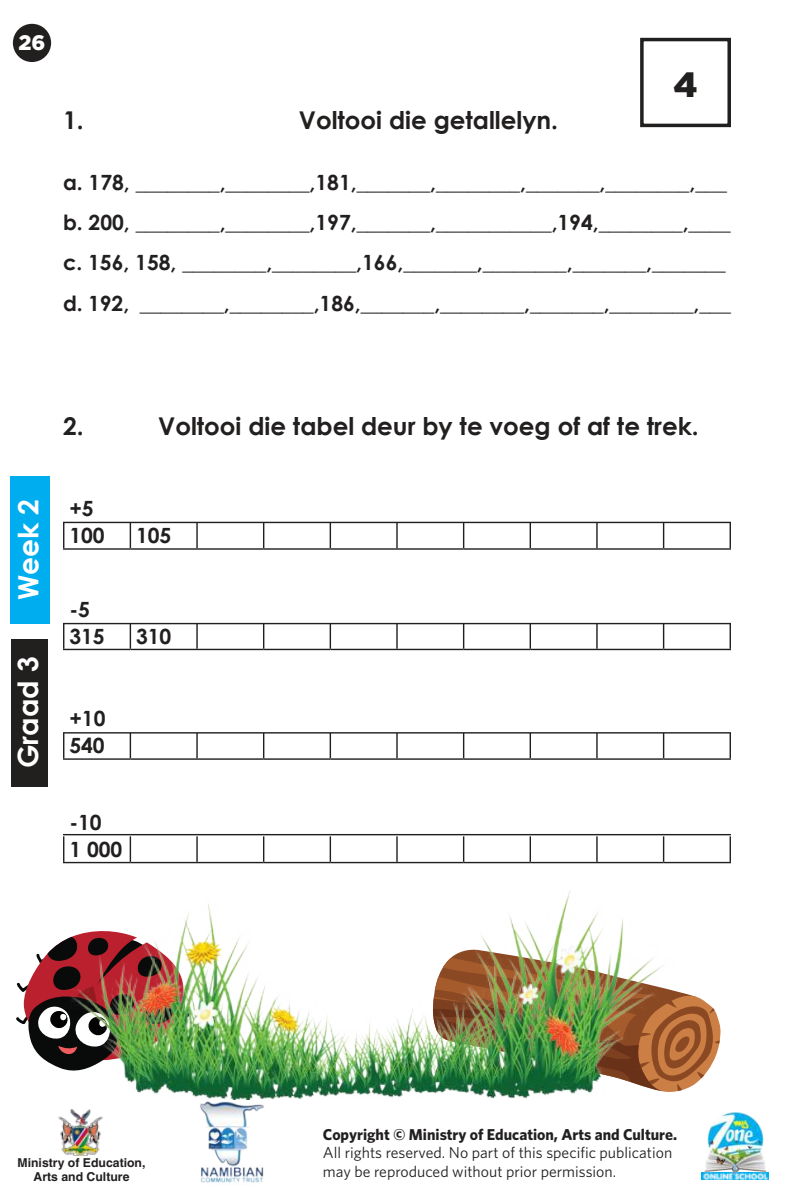
<style>
.page{position:relative;width:794px;height:1191px;background:#fff}
.page>*{position:absolute;margin:0;border:0;box-sizing:border-box;transform-origin:0 0}
.t1{font:900 35px "Gotham";color:#221f1f}
.t2{font:700 28px "Century Gothic";color:#fff}
.t3{font:700 24.5px "Century Gothic";color:#221f1f}
.t4{font:700 21px/27.1px "Century Gothic";color:#221f1f}
.t5{font:900 21px "Gotham";color:#fff}
.t6{font:15.75px/18.9px "Whitney";color:#221f1f}
.t7{font:700 15.75px "Whitney";color:#221f1f}
.t8{font:700 12.25px/14px "Helvetica";color:#221f1f;text-align:center}
</style>
<div class="page">
<div style="left:13px;top:24px;width:38px;height:38px;background:#221f1f;border-radius:50%"></div>
<img style="left:701px;top:1112px;width:68px;height:68px">
<img style="left:58px;top:1109px;width:45px;height:46px">
<img style="left:200px;top:1101px;width:64px;height:82px">
<div style="left:640px;top:38px;width:91px;height:89px;border:4px solid #221f1f"></div>
<hr style="left:196px;top:522px;width:2px;height:26px;background:#221f1f">
<hr style="left:396px;top:522px;width:2px;height:26px;background:#221f1f">
<hr style="left:529px;top:522px;width:2px;height:26px;background:#221f1f">
<hr style="left:729px;top:522px;width:2px;height:26px;background:#221f1f">
<hr style="left:63px;top:548px;width:67px;height:2px;background:#221f1f">
<hr style="left:130px;top:548px;width:67px;height:2px;background:#221f1f">
<hr style="left:197px;top:548px;width:67px;height:2px;background:#221f1f">
<hr style="left:264px;top:548px;width:66px;height:2px;background:#221f1f">
<hr style="left:330px;top:548px;width:67px;height:2px;background:#221f1f">
<hr style="left:397px;top:548px;width:66px;height:2px;background:#221f1f">
<hr style="left:463px;top:548px;width:67px;height:2px;background:#221f1f">
<hr style="left:530px;top:548px;width:67px;height:2px;background:#221f1f">
<hr style="left:597px;top:548px;width:66px;height:2px;background:#221f1f">
<hr style="left:663px;top:548px;width:68px;height:2px;background:#221f1f">
<svg style="left:63px;top:523px;width:1px;height:25px"></svg>
<svg style="left:130px;top:523px;width:1px;height:25px"></svg>
<svg style="left:263px;top:523px;width:1px;height:25px"></svg>
<svg style="left:330px;top:523px;width:1px;height:25px"></svg>
<svg style="left:463px;top:523px;width:1px;height:25px"></svg>
<svg style="left:596px;top:523px;width:1px;height:25px"></svg>
<svg style="left:663px;top:523px;width:1px;height:25px"></svg>
<hr style="left:196px;top:623px;width:2px;height:26px;background:#221f1f">
<hr style="left:396px;top:623px;width:2px;height:26px;background:#221f1f">
<hr style="left:529px;top:623px;width:2px;height:26px;background:#221f1f">
<hr style="left:729px;top:623px;width:2px;height:26px;background:#221f1f">
<hr style="left:63px;top:649px;width:67px;height:1px;background:#221f1f">
<hr style="left:130px;top:649px;width:67px;height:1px;background:#221f1f">
<hr style="left:197px;top:649px;width:67px;height:1px;background:#221f1f">
<hr style="left:264px;top:649px;width:66px;height:1px;background:#221f1f">
<hr style="left:330px;top:649px;width:67px;height:1px;background:#221f1f">
<hr style="left:397px;top:649px;width:66px;height:1px;background:#221f1f">
<hr style="left:463px;top:649px;width:67px;height:1px;background:#221f1f">
<hr style="left:530px;top:649px;width:67px;height:1px;background:#221f1f">
<hr style="left:597px;top:649px;width:66px;height:1px;background:#221f1f">
<hr style="left:663px;top:649px;width:68px;height:1px;background:#221f1f">
<svg style="left:63px;top:624px;width:1px;height:25px"></svg>
<svg style="left:130px;top:624px;width:1px;height:25px"></svg>
<svg style="left:263px;top:624px;width:1px;height:25px"></svg>
<svg style="left:330px;top:624px;width:1px;height:25px"></svg>
<svg style="left:463px;top:624px;width:1px;height:25px"></svg>
<svg style="left:596px;top:624px;width:1px;height:25px"></svg>
<svg style="left:663px;top:624px;width:1px;height:25px"></svg>
<hr style="left:196px;top:732px;width:2px;height:26px;background:#221f1f">
<hr style="left:396px;top:732px;width:2px;height:26px;background:#221f1f">
<hr style="left:529px;top:732px;width:2px;height:26px;background:#221f1f">
<hr style="left:729px;top:732px;width:2px;height:26px;background:#221f1f">
<hr style="left:63px;top:758px;width:67px;height:2px;background:#221f1f">
<hr style="left:130px;top:758px;width:67px;height:2px;background:#221f1f">
<hr style="left:197px;top:758px;width:67px;height:2px;background:#221f1f">
<hr style="left:264px;top:758px;width:66px;height:2px;background:#221f1f">
<hr style="left:330px;top:758px;width:67px;height:2px;background:#221f1f">
<hr style="left:397px;top:758px;width:66px;height:2px;background:#221f1f">
<hr style="left:463px;top:758px;width:67px;height:2px;background:#221f1f">
<hr style="left:530px;top:758px;width:67px;height:2px;background:#221f1f">
<hr style="left:597px;top:758px;width:66px;height:2px;background:#221f1f">
<hr style="left:663px;top:758px;width:68px;height:2px;background:#221f1f">
<svg style="left:63px;top:733px;width:1px;height:25px"></svg>
<svg style="left:130px;top:733px;width:1px;height:25px"></svg>
<svg style="left:263px;top:733px;width:1px;height:25px"></svg>
<svg style="left:330px;top:733px;width:1px;height:25px"></svg>
<svg style="left:463px;top:733px;width:1px;height:25px"></svg>
<svg style="left:596px;top:733px;width:1px;height:25px"></svg>
<svg style="left:663px;top:733px;width:1px;height:25px"></svg>
<hr style="left:196px;top:836px;width:2px;height:26px;background:#221f1f">
<hr style="left:396px;top:836px;width:2px;height:26px;background:#221f1f">
<hr style="left:529px;top:836px;width:2px;height:26px;background:#221f1f">
<hr style="left:729px;top:836px;width:2px;height:26px;background:#221f1f">
<hr style="left:63px;top:862px;width:67px;height:1px;background:#221f1f">
<hr style="left:130px;top:862px;width:67px;height:1px;background:#221f1f">
<hr style="left:197px;top:862px;width:67px;height:1px;background:#221f1f">
<hr style="left:264px;top:862px;width:66px;height:1px;background:#221f1f">
<hr style="left:330px;top:862px;width:67px;height:1px;background:#221f1f">
<hr style="left:397px;top:862px;width:66px;height:1px;background:#221f1f">
<hr style="left:463px;top:862px;width:67px;height:1px;background:#221f1f">
<hr style="left:530px;top:862px;width:67px;height:1px;background:#221f1f">
<hr style="left:597px;top:862px;width:66px;height:1px;background:#221f1f">
<hr style="left:663px;top:862px;width:68px;height:1px;background:#221f1f">
<svg style="left:63px;top:836px;width:1px;height:26px"></svg>
<svg style="left:130px;top:836px;width:1px;height:26px"></svg>
<svg style="left:263px;top:836px;width:1px;height:26px"></svg>
<svg style="left:330px;top:836px;width:1px;height:26px"></svg>
<svg style="left:463px;top:836px;width:1px;height:26px"></svg>
<svg style="left:596px;top:836px;width:1px;height:26px"></svg>
<svg style="left:663px;top:836px;width:1px;height:26px"></svg>
<svg style="left:673px;top:990px;width:48px;height:102px"></svg>
<svg style="left:16px;top:937px;width:55px;height:134px"></svg>
<img style="left:71px;top:891px;width:602px;height:208px">
<hr style="left:63px;top:834px;width:668px;height:1px;background:#221f1f">
<hr style="left:63px;top:732px;width:668px;height:1px;background:#221f1f">
<hr style="left:63px;top:623px;width:668px;height:1px;background:#221f1f">
<hr style="left:63px;top:522px;width:668px;height:1px;background:#221f1f">
<div style="left:11px;top:639px;width:37px;height:147px;background:#221f1f"></div>
<div style="left:10px;top:476px;width:39px;height:147px;background:#00adef"></div>
<p class="t5" style="left:18px;top:33px;width:29px">26</p>
<p class="t3" style="left:63px;top:110px;width:22px">1.</p>
<p class="t3" style="left:299px;top:110px;width:261px">Voltooi die getallelyn.</p>
<h1 class="t1" style="left:673px;top:69px;width:26px">4</h1>
<p class="t4" style="left:63px;top:164px;width:669px;line-height:40.2px">a. 178, ________,________,181,_______,________,_______,________,___ b. 200, ________,________,197,_______,___________,194,________,____ c. 156, 158, ________,________,166,_______,________,_______,_______ d. 192, ________,________,186,_______,________,_______,________,___</p>
<h2 class="t2" style="left:17px;top:600px;width:102px;rotate:-90deg">Week 2</h2>
<h2 class="t2" style="left:17px;top:768px;width:113px;rotate:-90deg">Graad 3</h2>
<p class="t3" style="left:63px;top:416px;width:22px">2.</p>
<p class="t3" style="left:158px;top:416px;width:542px">Voltooi die tabel deur by te voeg of af te trek.</p>
<p class="t4" style="left:69px;top:497px;width:37px">+5<br>100</p>
<p class="t4" style="left:69px;top:597px;width:37px">-5<br>315</p>
<p class="t4" style="left:136px;top:524px;width:37px">105</p>
<p class="t4" style="left:136px;top:624px;width:37px">310</p>
<p class="t4" style="left:69px;top:707px;width:38px">+10<br>540</p>
<p class="t4" style="left:69px;top:810px;width:54px">-10<br>1 000</p>
<p class="t8" style="left:18px;top:1157px;width:129px">Ministry of Education,<br>Arts and Culture</p>
<p class="t7" style="left:323px;top:1127px;width:356px">Copyright © Ministry of Education, Arts and Culture.</p>
<p class="t6" style="left:323px;top:1144px;width:351px">All rights reserved. No part of this specific publication may be reproduced without prior permission.</p>
</div>
